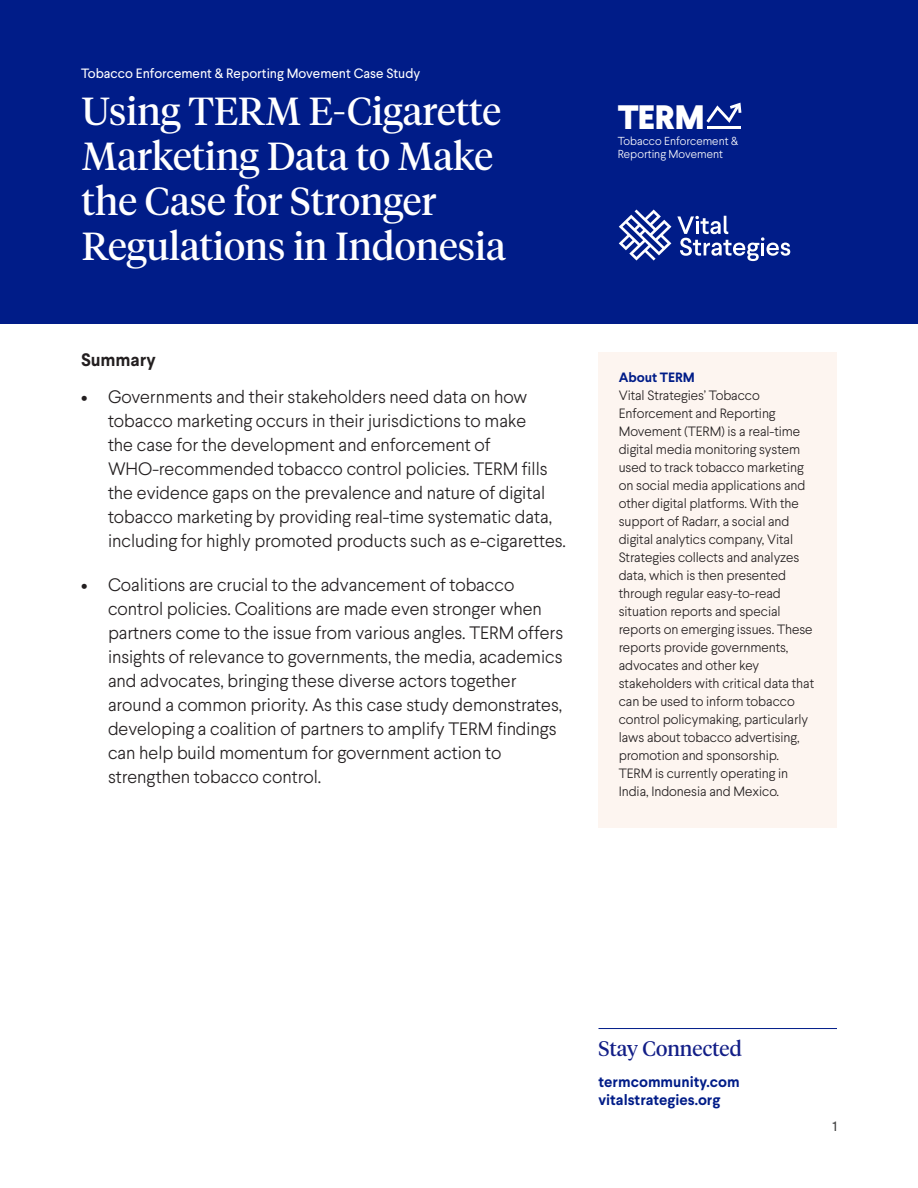
<style>
.page{position:relative;width:918px;height:1188px;background:#fff}
.page>*{position:absolute;margin:0;border:0;box-sizing:border-box;transform-origin:0 0}
.Title_1{font:39px/45px "Tiempos Headline";color:#fff}
.t1{font:800 33.9px "Larsseit";color:#fff}
.t2{font:21px "Tiempos Headline";color:#121e87}
.t3{font:300 18px/24px "Larsseit";letter-spacing:-.005em;color:#231f20}
.t4{font:700 18px "Larsseit";letter-spacing:-.005em;color:#231f20}
.t5{font:700 15px/18px "Larsseit";color:#001c88}
.t6{font:300 13.5px/18px "Larsseit";letter-spacing:-.005em;color:#231f20}
.t7{font:13.5px "Larsseit";color:#fff}
.t8{font:700 13.5px "Larsseit";letter-spacing:-.005em;color:#001c88}
.t9{font:13.5px "Larsseit";color:#3e3e3f}
.t10{font:300 11.55px/12.8px "Larsseit";color:#fff}
</style>
<div class="page">
<div style="left:0;top:0;width:918px;height:324px;background:#001c88"></div>
<svg style="left:619px;top:210px;width:52px;height:51px"></svg>
<svg style="left:677px;top:216px;width:113px;height:45px"></svg>
<div style="left:598px;top:352px;width:239px;height:476px;background:#fdf5f0"></div>
<svg style="left:706px;top:103px;width:35px;height:20px"></svg>
<hr style="left:707px;top:127px;width:33px;height:2px;background:#fff">
<hr style="left:598px;top:1028px;width:239px;height:1px;background:#001c88">
<p class="t7" style="left:81px;top:64px;width:341px">Tobacco Enforcement &amp; Reporting Movement Case Study</p>
<p class="Title_1" style="left:82px;top:87px;width:425px">Using TERM E-Cigarette<br>Marketing Data to Make the Case for Stronger<br>Regulations in Indonesia</p>
<h3 class="t4" style="left:81px;top:348px;width:76px">Summary</h3>
<p class="t3" style="left:108px;top:385px;width:460px;text-indent:-27px">• Governments and their stakeholders need data on how tobacco marketing occurs in their jurisdictions to make<br>the case for the development and enforcement of WHO-recommended tobacco control policies. TERM fills the evidence gaps on the prevalence and nature of digital tobacco marketing by providing real-time systematic data, including for highly promoted products such as e-cigarettes.</p>
<p class="t3" style="left:108px;top:573px;width:457px;text-indent:-27px">• Coalitions are crucial to the advancement of tobacco control policies. Coalitions are made even stronger when partners come to the issue from various angles. TERM offers insights of relevance to governments, the media, academics and advocates, bringing these diverse actors together around a common priority. As this case study demonstrates, developing a coalition of partners to amplify TERM findings can help build momentum for government action to strengthen tobacco control.</p>
<h2 class="t1" style="left:618px;top:95px;width:89px">TERM</h2>
<p class="t10" style="left:618px;top:134px;width:122px">Tobacco Enforcement &amp;<br>Reporting Movement</p>
<p class="t8" style="left:619px;top:369px;width:78px">About TERM</p>
<p class="t6" style="left:619px;top:387px;width:197px">Vital Strategies’ Tobacco<br>Enforcement and Reporting<br>Movement (TERM) is a real-time digital media monitoring system used to track tobacco marketing on social media applications and other digital platforms. With the support of Radarr, a social and digital analytics company, Vital<br>Strategies collects and analyzes data, which is then presented through regular easy-to-read situation reports and special reports on emerging issues. These reports provide governments, advocates and other key stakeholders with critical data that can be used to inform tobacco control policymaking, particularly laws about tobacco advertising, promotion and sponsorship.<br>TERM is currently operating in<br>India, Indonesia and Mexico.</p>
<p class="t2" style="left:598px;top:1034px;width:145px">Stay Connected</p>
<p class="t5" style="left:598px;top:1073px;width:143px">termcommunity.com vitalstrategies.org</p>
<p class="t9" style="left:832px;top:1117px;width:6px">1</p>
</div>
